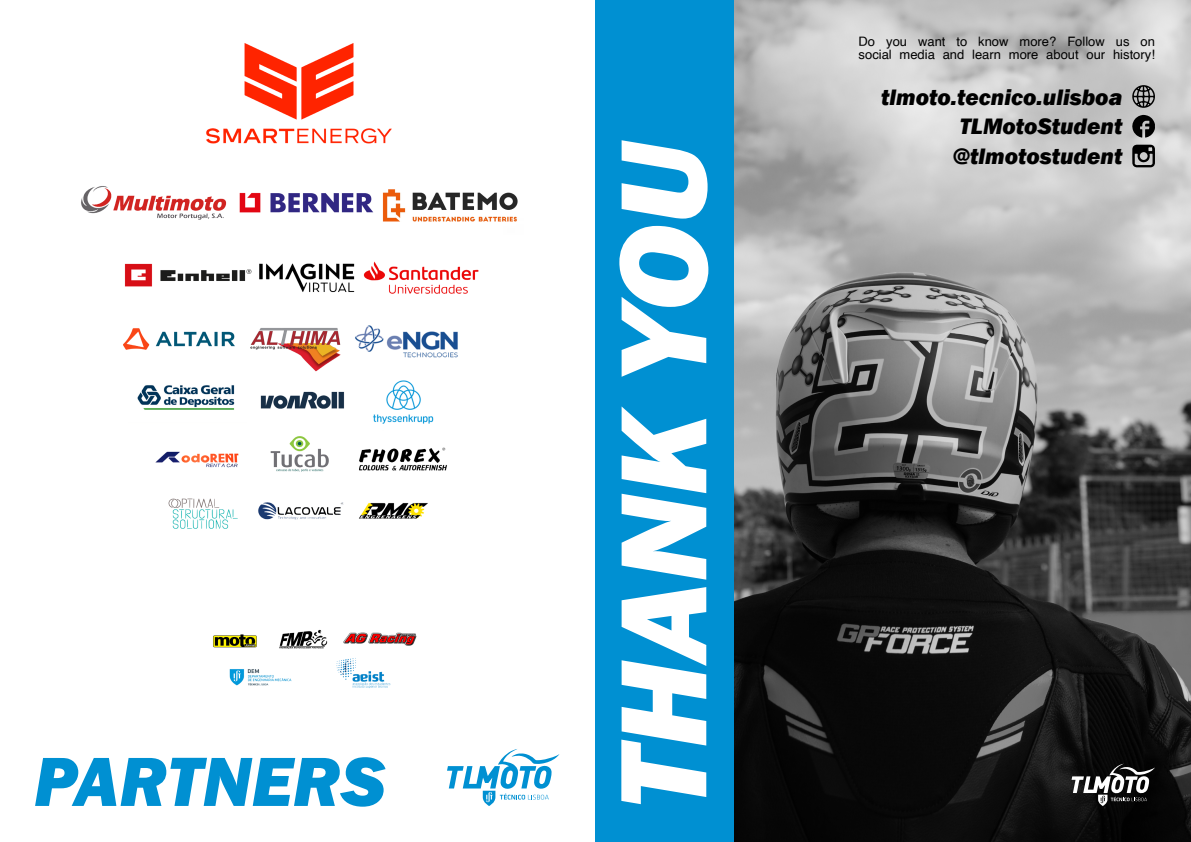
<style>
.page{position:relative;width:1191px;height:842px;background:#fff}
.page>*{position:absolute;margin:0;border:0;box-sizing:border-box;transform-origin:0 0}
.t1{font:italic 800 127px "Franklin Gothic";color:#fff}
.t2{font:italic 800 72px "Franklin Gothic";color:#0090d2}
.t3{font:italic 800 23px/30px "Franklin Gothic";color:#000;text-align:justify}
.t4{font:13px/13px "Helvetica";color:#000}
</style>
<div class="page">
<img style="left:733px;top:0;width:458px;height:842px">
<svg style="left:447px;top:749px;width:112px;height:57px"></svg>
<svg style="left:1132px;top:85px;width:23px;height:23px"></svg>
<svg style="left:1131px;top:115px;width:24px;height:23px"></svg>
<svg style="left:1132px;top:145px;width:23px;height:22px"></svg>
<div style="left:595px;top:0;width:138px;height:842px;background:#0090d2"></div>
<svg style="left:1071px;top:764px;width:84px;height:42px"></svg>
<img style="left:81px;top:43px;width:437px;height:486px">
<img style="left:213px;top:629px;width:204px;height:59px">
<h2 class="t2" style="left:34px;top:735px;width:353px">PARTNERS</h2>
<h1 class="t1" style="left:580px;top:811px;width:673px;rotate:-90deg">THANK YOU</h1>
<p class="t4" style="left:858px;top:35px;width:298px">Do you want to know more? Follow us on social media and learn more about our history!</p>
<h3 class="t3" style="left:952px;top:82px;width:171px;text-indent:-71px">tlmoto.tecnico.ulisboa TLMotoStudent @tlmotostudent</h3>
</div>
